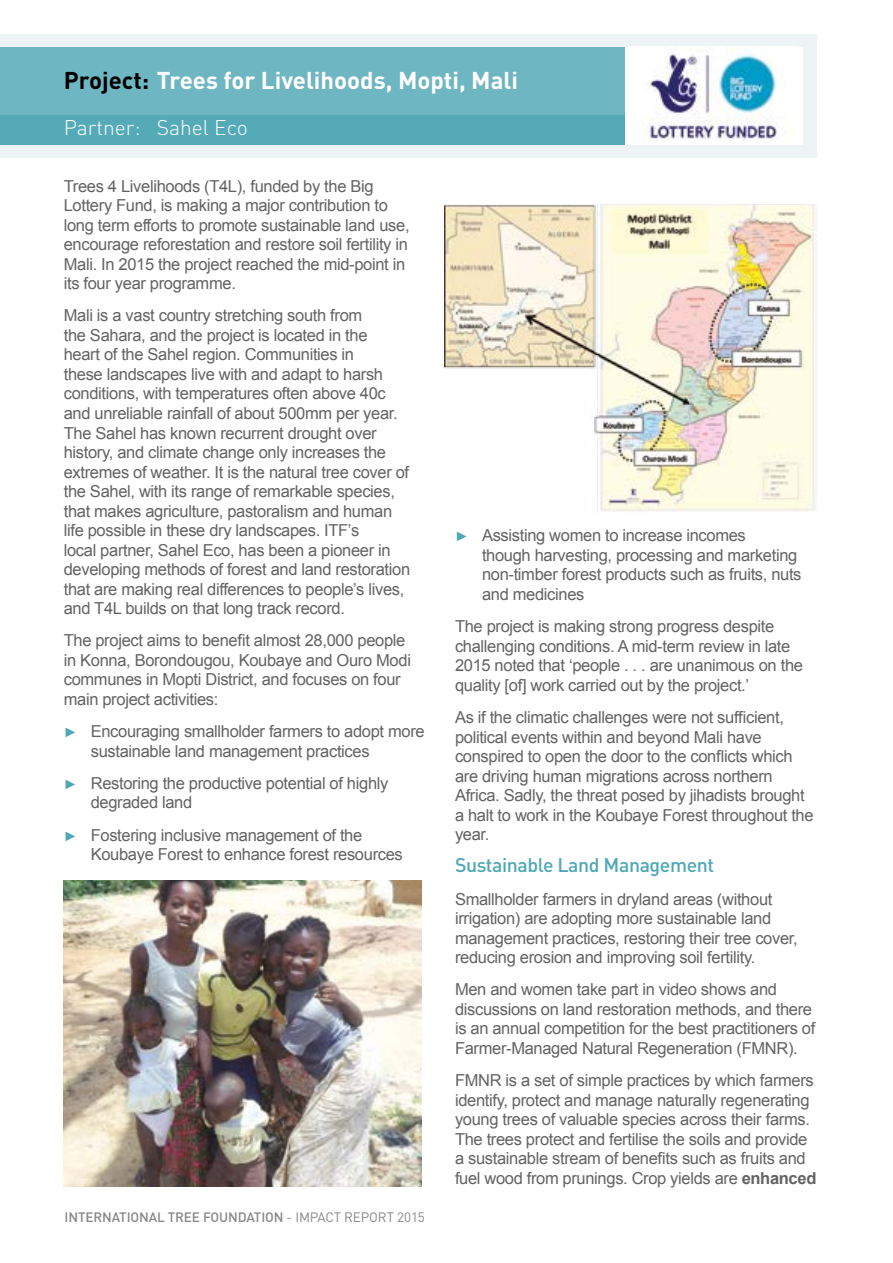
<style>
.page{position:relative;width:893px;height:1263px;background:#fff}
.page>*{position:absolute;margin:0;border:0;box-sizing:border-box;transform-origin:0 0}
.t1{font:700 24px "DIN";color:#fff}
.t2{font:300 21px "DIN";color:#fff}
.t3{font:500 19.5px "DIN";letter-spacing:-.02em;color:#4fa7b5}
.t4{font:16.5px/19.5px "Arial";letter-spacing:-.02em;color:#646363}
.t5{font:500 13.5px "DIN";letter-spacing:-.01em;color:#878787}
.s1{color:#000}
.s2{font-size:13.5px;color:#4fa7b5}
.s3{font-weight:400}
.s4{font-weight:700}
</style>
<div class="page">
<div style="left:0;top:34px;width:816px;height:123px;background:#ecf4f6"></div>
<div style="left:0;top:47px;width:625px;height:98px;background:#6eb6c2"></div>
<div style="left:0;top:115px;width:625px;height:30px;background:#4fa7b5"></div>
<div style="left:625px;top:47px;width:178px;height:98px;background:#fff"></div>
<img style="left:646px;top:47px;width:140px;height:94px">
<img style="left:445px;top:204px;width:371px;height:308px">
<img style="left:64px;top:880px;width:358px;height:306px">
<h1 class="t1" style="left:64px;top:65px;width:456px"><span class="s1">Project:</span> Trees for Livelihoods, Mopti, Mali</h1>
<p class="t2" style="left:64px;top:113px;width:186px">Partner: Sahel Eco</p>
<p class="t4" style="left:64px;top:176px;width:347px">Trees 4 Livelihoods (T4L), funded by the Big Lottery Fund, is making a major contribution to long term efforts to promote sustainable land use, encourage reforestation and restore soil fertility in Mali. In 2015 the project reached the mid-point in its four year programme.</p>
<p class="t4" style="left:64px;top:306px;width:348px">Mali is a vast country stretching south from<br>the Sahara, and the project is located in the<br>heart of the Sahel region. Communities in<br>these landscapes live with and adapt to harsh conditions, with temperatures often above 40c and unreliable rainfall of about 500mm per year.<br>The Sahel has known recurrent drought over history, and climate change only increases the extremes of weather. It is the natural tree cover of the Sahel, with its range of remarkable species, that makes agriculture, pastoralism and human life possible in these dry landscapes. ITF’s<br>local partner, Sahel Eco, has been a pioneer in developing methods of forest and land restoration that are making real differences to people’s lives, and T4L builds on that long track record.</p>
<p class="t4" style="left:64px;top:631px;width:349px">The project aims to benefit almost 28,000 people in Konna, Borondougou, Koubaye and Ouro Modi communes in Mopti District, and focuses on four main project activities:</p>
<p class="t4" style="left:91px;top:722px;width:335px;text-indent:-27px"><span class="s2">►</span> Encouraging smallholder farmers to adopt more sustainable land management practices</p>
<p class="t4" style="left:91px;top:773px;width:299px;text-indent:-27px"><span class="s2">►</span> Restoring the productive potential of highly degraded land</p>
<p class="t4" style="left:91px;top:825px;width:314px;text-indent:-27px"><span class="s2">►</span> Fostering inclusive management of the<br>Koubaye Forest to enhance forest resources</p>
<p class="t5" style="left:65px;top:1208px;width:362px">INTERNATIONAL TREE FOUNDATION <span class="s3">- IMPACT REPORT 2015</span></p>
<p class="t4" style="left:482px;top:526px;width:321px;text-indent:-27px"><span class="s2">►</span> Assisting women to increase incomes<br>though harvesting, processing and marketing non-timber forest products such as fruits, nuts and medicines</p>
<p class="t4" style="left:455px;top:617px;width:349px">The project is making strong progress despite challenging conditions. A mid-term review in late 2015 noted that ‘people . . . are unanimous on the quality [of] work carried out by the project.’</p>
<p class="t4" style="left:455px;top:708px;width:360px">As if the climatic challenges were not sufficient, political events within and beyond Mali have conspired to open the door to the conflicts which are driving human migrations across northern Africa. Sadly, the threat posed by jihadists brought a halt to work in the Koubaye Forest throughout the year.</p>
<p class="t3" style="left:455px;top:852px;width:261px">Sustainable Land Management</p>
<p class="t4" style="left:455px;top:889px;width:344px">Smallholder farmers in dryland areas (without irrigation) are adopting more sustainable land management practices, restoring their tree cover, reducing erosion and improving soil fertility.</p>
<p class="t4" style="left:455px;top:980px;width:362px">Men and women take part in video shows and discussions on land restoration methods, and there is an annual competition for the best practitioners of Farmer-Managed Natural Regeneration (FMNR).</p>
<p class="t4" style="left:455px;top:1071px;width:363px">FMNR is a set of simple practices by which farmers identify, protect and manage naturally regenerating young trees of valuable species across their farms.<br>The trees protect and fertilise the soils and provide a sustainable stream of benefits such as fruits and fuel wood from prunings. Crop yields are <span class="s4">enhanced</span></p>
</div>
